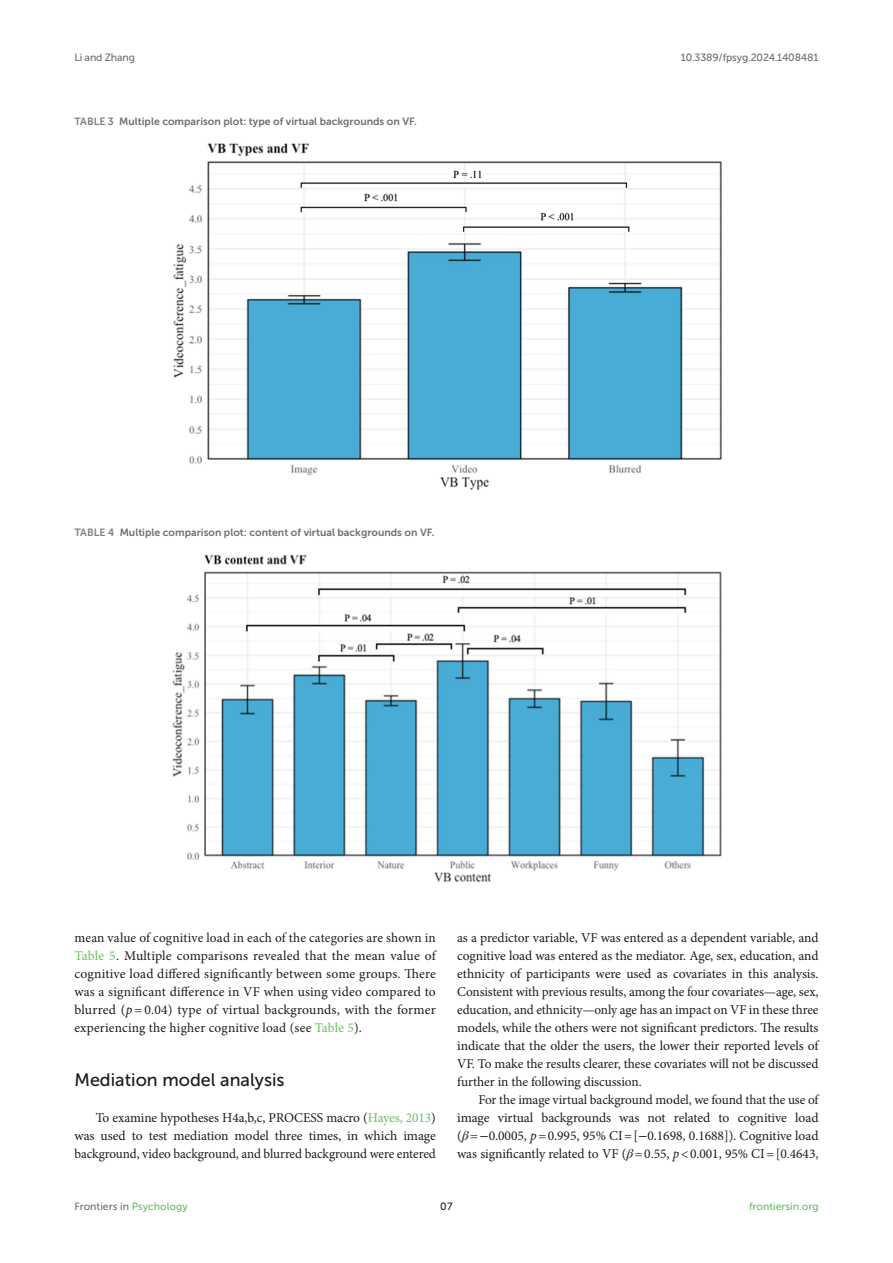
<style>
.page{position:relative;width:893px;height:1263px;background:#fff}
.page>*{position:absolute;margin:0;border:0;box-sizing:border-box;transform-origin:0 0}
.HEAD_2{font:18px "Museo Sans 500";color:#1b1c1b}
.TEXT_FLUSH{font:13.5px/18px "Minion Pro";letter-spacing:-.005em;color:#1b1c1b;text-align:justify}
.TEXT{font:13.5px/18px "Minion Pro";color:#1b1c1b;text-align:justify}
.TT{font:10.5px "Museo Sans 700";color:#706f70}
.t1{font:10.5px "Museo Sans 500";letter-spacing:-.015em;color:#706f70}
.t2{font:10.5px "Museo Sans 500";color:#65c161}
.t3{font:10.5px "Museo Sans 500";color:#1b1c1b}
.s1{color:#7e7f7f}
.s2{color:#65c161}
.s3{font-style:italic}
.s4{font-family:"STIX General";font-style:italic}
.s5{font-family:"STIX General"}
</style>
<div class="page">
<img style="left:172px;top:554px;width:550px;height:328px">
<img style="left:173px;top:143px;width:549px;height:348px">
<p class="t1" style="left:74px;top:51px;width:62px">Li and Zhang</p>
<p class="t1" style="left:681px;top:51px;width:139px">10.3389/fpsyg.2024.1408481</p>
<p class="TT" style="left:74px;top:115px;width:344px"><span class="s1">TABLE 3</span> Multiple comparison plot: type of virtual backgrounds on VF.</p>
<p class="TT" style="left:74px;top:526px;width:361px"><span class="s1">TABLE 4</span> Multiple comparison plot: content of virtual backgrounds on VF.</p>
<p class="TEXT" style="left:74px;top:929px;width:363px">mean value of cognitive load in each of the categories are shown in <span class="s2">Table 5</span>. Multiple comparisons revealed that the mean value of cognitive load differed significantly between some groups. There was a significant difference in VF when using video compared to blurred (<span class="s3">p</span> = 0.04) type of virtual backgrounds, with the former experiencing the higher cognitive load (see <span class="s2">Table 5</span>).</p>
<p class="HEAD_2" style="left:74px;top:1070px;width:212px">Mediation model analysis</p>
<p class="TEXT_FLUSH" style="left:74px;top:1109px;width:363px;text-indent:21px">To examine hypotheses H4a,b,c, PROCESS macro (<span class="s2">Hayes, 2013</span>) was used to test mediation model three times, in which image background, video background, and blurred background were entered</p>
<p class="TEXT_FLUSH" style="left:457px;top:929px;width:363px">as a predictor variable, VF was entered as a dependent variable, and cognitive load was entered as the mediator. Age, sex, education, and ethnicity of participants were used as covariates in this analysis.<br>Consistent with previous results, among the four covariates—age, sex, education, and ethnicity—only age has an impact on VF in these three models, while the others were not significant predictors. The results indicate that the older the users, the lower their reported levels of VF. To make the results clearer, these covariates will not be discussed further in the following discussion.</p>
<p class="TEXT" style="left:457px;top:1091px;width:363px;text-indent:21px">For the image virtual background model, we found that the use of image virtual backgrounds was not related to cognitive load (<span class="s4">β</span>=<span class="s5">−</span>0.0005, <span class="s3">p</span>=0.995, 95% CI=[<span class="s5">−</span>0.1698, 0.1688]). Cognitive load was significantly related to VF (<span class="s4">β</span>=0.55, <span class="s3">p</span>&lt;0.001, 95% CI=[0.4643,</p>
<p class="t1" style="left:74px;top:1200px;width:115px">Frontiers in <span class="s2">Psychology</span></p>
<p class="t3" style="left:440px;top:1200px;width:14px">07</p>
<p class="t2" style="left:749px;top:1200px;width:71px">frontiersin.org</p>
</div>
